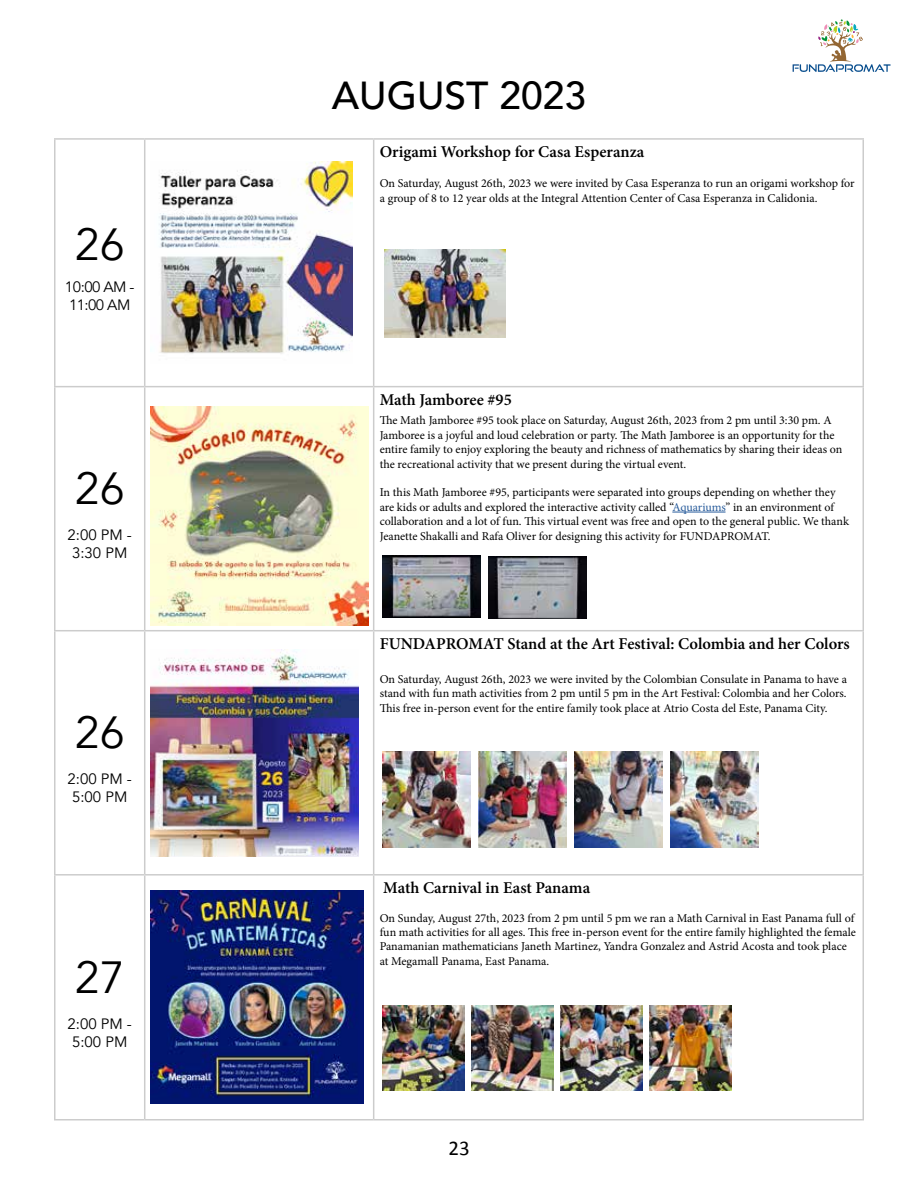
<style>
.page{position:relative;width:918px;height:1188px;background:#fff}
.page>*{position:absolute;margin:0;border:0;box-sizing:border-box;transform-origin:0 0}
.t1{font:45px "Avenir";color:#000}
.t2{font:500 39px "Avenir";color:#000}
.t3{font:21px "Calibri";color:#000}
.t4{font:600 16.5px "Minion Pro";color:#000}
.t5{font:15px/18px "Avenir";color:#000;text-align:center}
.t6{font:15px/18px "Avenir";letter-spacing:-.04em;color:#000}
.t7{font:12px/14.4px "Minion Pro";color:#000}
.s1{color:#275b9b}
</style>
<div class="page">
<svg style="left:793px;top:19px;width:98px;height:53px"></svg>
<hr style="left:54px;top:138px;width:91px;height:2px;background:#ccc">
<hr style="left:54px;top:140px;width:2px;height:246px;background:#ccc">
<hr style="left:145px;top:138px;width:229px;height:2px;background:#ccc">
<hr style="left:144px;top:140px;width:1px;height:246px;background:#ccc">
<hr style="left:374px;top:138px;width:490px;height:2px;background:#ccc">
<hr style="left:373px;top:140px;width:1px;height:246px;background:#ccc">
<hr style="left:862px;top:140px;width:2px;height:246px;background:#ccc">
<hr style="left:54px;top:386px;width:91px;height:1px;background:#ccc">
<hr style="left:54px;top:387px;width:2px;height:243px;background:#ccc">
<hr style="left:145px;top:386px;width:229px;height:1px;background:#ccc">
<hr style="left:144px;top:387px;width:1px;height:243px;background:#ccc">
<hr style="left:374px;top:386px;width:490px;height:1px;background:#ccc">
<hr style="left:373px;top:387px;width:1px;height:243px;background:#ccc">
<hr style="left:862px;top:387px;width:2px;height:243px;background:#ccc">
<hr style="left:54px;top:630px;width:91px;height:1px;background:#ccc">
<hr style="left:54px;top:631px;width:2px;height:243px;background:#ccc">
<hr style="left:145px;top:630px;width:229px;height:1px;background:#ccc">
<hr style="left:144px;top:631px;width:1px;height:243px;background:#ccc">
<hr style="left:374px;top:630px;width:490px;height:1px;background:#ccc">
<hr style="left:373px;top:631px;width:1px;height:243px;background:#ccc">
<hr style="left:862px;top:631px;width:2px;height:243px;background:#ccc">
<hr style="left:54px;top:874px;width:91px;height:2px;background:#ccc">
<hr style="left:54px;top:876px;width:2px;height:243px;background:#ccc">
<hr style="left:145px;top:874px;width:229px;height:2px;background:#ccc">
<hr style="left:144px;top:876px;width:1px;height:243px;background:#ccc">
<hr style="left:374px;top:874px;width:490px;height:2px;background:#ccc">
<hr style="left:373px;top:876px;width:1px;height:243px;background:#ccc">
<hr style="left:862px;top:876px;width:2px;height:243px;background:#ccc">
<hr style="left:54px;top:1119px;width:91px;height:1px;background:#ccc">
<hr style="left:145px;top:1119px;width:229px;height:1px;background:#ccc">
<hr style="left:374px;top:1119px;width:490px;height:1px;background:#ccc">
<img style="left:159px;top:162px;width:193px;height:192px">
<img style="left:150px;top:406px;width:219px;height:219px">
<hr style="left:672px;top:512px;width:54px;height:1px;background:#275b9b">
<img style="left:151px;top:649px;width:207px;height:207px">
<img style="left:151px;top:891px;width:213px;height:213px">
<img style="left:385px;top:250px;width:121px;height:87px">
<img style="left:383px;top:556px;width:98px;height:61px">
<img style="left:488px;top:556px;width:98px;height:62px">
<img style="left:383px;top:752px;width:87px;height:96px">
<img style="left:478px;top:752px;width:88px;height:96px">
<img style="left:574px;top:752px;width:88px;height:96px">
<img style="left:670px;top:752px;width:88px;height:96px">
<img style="left:383px;top:1006px;width:81px;height:85px">
<img style="left:472px;top:1006px;width:82px;height:85px">
<img style="left:561px;top:1006px;width:82px;height:85px">
<img style="left:650px;top:1006px;width:82px;height:85px">
<h1 class="t1" style="left:75px;top:218px;width:52px">26</h1>
<p class="t6" style="left:65px;top:279px;width:71px">10:00 AM -<br>11:00 AM</p>
<h1 class="t1" style="left:75px;top:462px;width:52px">26</h1>
<p class="t5" style="left:67px;top:526px;width:66px">2:00 PM -<br>3:30 PM</p>
<h1 class="t1" style="left:75px;top:706px;width:52px">26</h1>
<p class="t5" style="left:67px;top:770px;width:66px">2:00 PM -<br>5:00 PM</p>
<h1 class="t1" style="left:75px;top:950px;width:52px">27</h1>
<p class="t5" style="left:67px;top:1015px;width:66px">2:00 PM -<br>5:00 PM</p>
<h2 class="t2" style="left:332px;top:62px;width:256px">AUGUST 2023</h2>
<h3 class="t4" style="left:380px;top:140px;width:266px">Origami Workshop for Casa Esperanza</h3>
<p class="t7" style="left:380px;top:176px;width:476px;line-height:15px">On Saturday, August 26th, 2023 we were invited by Casa Esperanza to run an origami workshop for a group of 8 to 12 year olds at the Integral Attention Center of Casa Esperanza in Calidonia.</p>
<h3 class="t4" style="left:380px;top:388px;width:134px">Math Jamboree #95</h3>
<p class="t7" style="left:380px;top:413px;width:464px">The Math Jamboree #95 took place on Saturday, August 26th, 2023 from 2 pm until 3:30 pm. A Jamboree is a joyful and loud celebration or party. The Math Jamboree is an opportunity for the entire family to enjoy exploring the beauty and richness of mathematics by sharing their ideas on the recreational activity that we present during the virtual event.</p>
<p class="t7" style="left:380px;top:485px;width:471px">In this Math Jamboree #95, participants were separated into groups depending on whether they are kids or adults and explored the interactive activity called “<span class="s1">Aquariums</span>” in an environment of collaboration and a lot of fun. This virtual event was free and open to the general public. We thank Jeanette Shakalli and Rafa Oliver for designing this activity for FUNDAPROMAT.</p>
<h3 class="t4" style="left:380px;top:632px;width:472px">FUNDAPROMAT Stand at the Art Festival: Colombia and her Colors</h3>
<p class="t7" style="left:380px;top:672px;width:469px;text-align:justify">On Saturday, August 26th, 2023 we were invited by the Colombian Consulate in Panama to have a stand with fun math activities from 2 pm until 5 pm in the Art Festival: Colombia and her Colors.<br>This free in-person event for the entire family took place at Atrio Costa del Este, Panama City.</p>
<h3 class="t4" style="left:383px;top:876px;width:208px">Math Carnival in East Panama</h3>
<p class="t7" style="left:380px;top:911px;width:478px">On Sunday, August 27th, 2023 from 2 pm until 5 pm we ran a Math Carnival in East Panama full of fun math activities for all ages. This free in-person event for the entire family highlighted the female Panamanian mathematicians Janeth Martinez, Yandra Gonzalez and Astrid Acosta and took place at Megamall Panama, East Panama.</p>
<h3 class="t3" style="left:448px;top:1133px;width:23px">23</h3>
</div>
